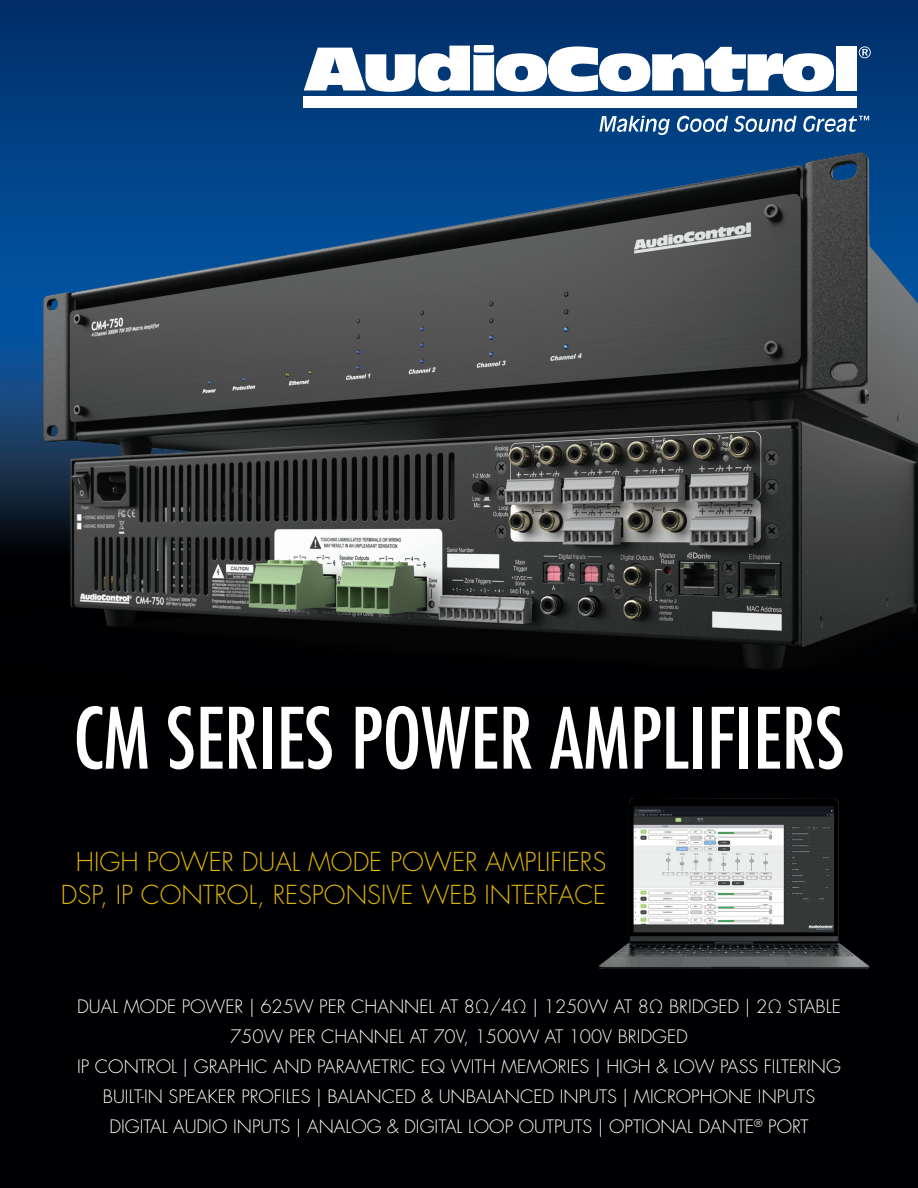
<style>
.page{position:relative;width:918px;height:1188px;background:#fff}
.page>*{position:absolute;margin:0;border:0;box-sizing:border-box;transform-origin:0 0}
.t1{font:condensed 82.05px "Futura Std";color:#fff}
.t2{font:300 25.5px/33px "Futura Std";color:#deb507;text-align:center}
.t3{font:300 18px/30px "Futura Std";color:#fff;text-align:center}
</style>
<div class="page">
<img style="left:0;top:0;width:918px;height:1188px">
<svg style="left:599px;top:116px;width:71px;height:19px"></svg>
<svg style="left:677px;top:116px;width:51px;height:16px"></svg>
<svg style="left:734px;top:116px;width:63px;height:16px"></svg>
<svg style="left:803px;top:116px;width:66px;height:16px"></svg>
<svg style="left:859px;top:46px;width:12px;height:12px"></svg>
<svg style="left:304px;top:45px;width:530px;height:47px"></svg>
<div style="left:836px;top:46px;width:21px;height:44px;background:#fff"></div>
<div style="left:304px;top:96px;width:553px;height:12px;background:#fff"></div>
<img style="left:599px;top:799px;width:270px;height:170px">
<h1 class="t1" style="left:73px;top:689px;width:773px">CM SERIES POWER AMPLIFIERS</h1>
<h2 class="t2" style="left:61px;top:846px;width:547px">HIGH POWER DUAL MODE POWER AMPLIFIERS<br>DSP, IP CONTROL, RESPONSIVE WEB INTERFACE</h2>
<p class="t3" style="left:77px;top:992px;width:765px">DUAL MODE POWER | 625W PER CHANNEL AT 8Ω/4Ω | 1250W AT 8Ω BRIDGED | 2Ω STABLE 750W PER CHANNEL AT 70V, 1500W AT 100V BRIDGED<br>IP CONTROL | GRAPHIC AND PARAMETRIC EQ WITH MEMORIES | HIGH &amp; LOW PASS FILTERING BUILT-IN SPEAKER PROFILES | BALANCED &amp; UNBALANCED INPUTS | MICROPHONE INPUTS DIGITAL AUDIO INPUTS | ANALOG &amp; DIGITAL LOOP OUTPUTS | OPTIONAL DANTE<sup>®</sup> PORT</p>
</div>
